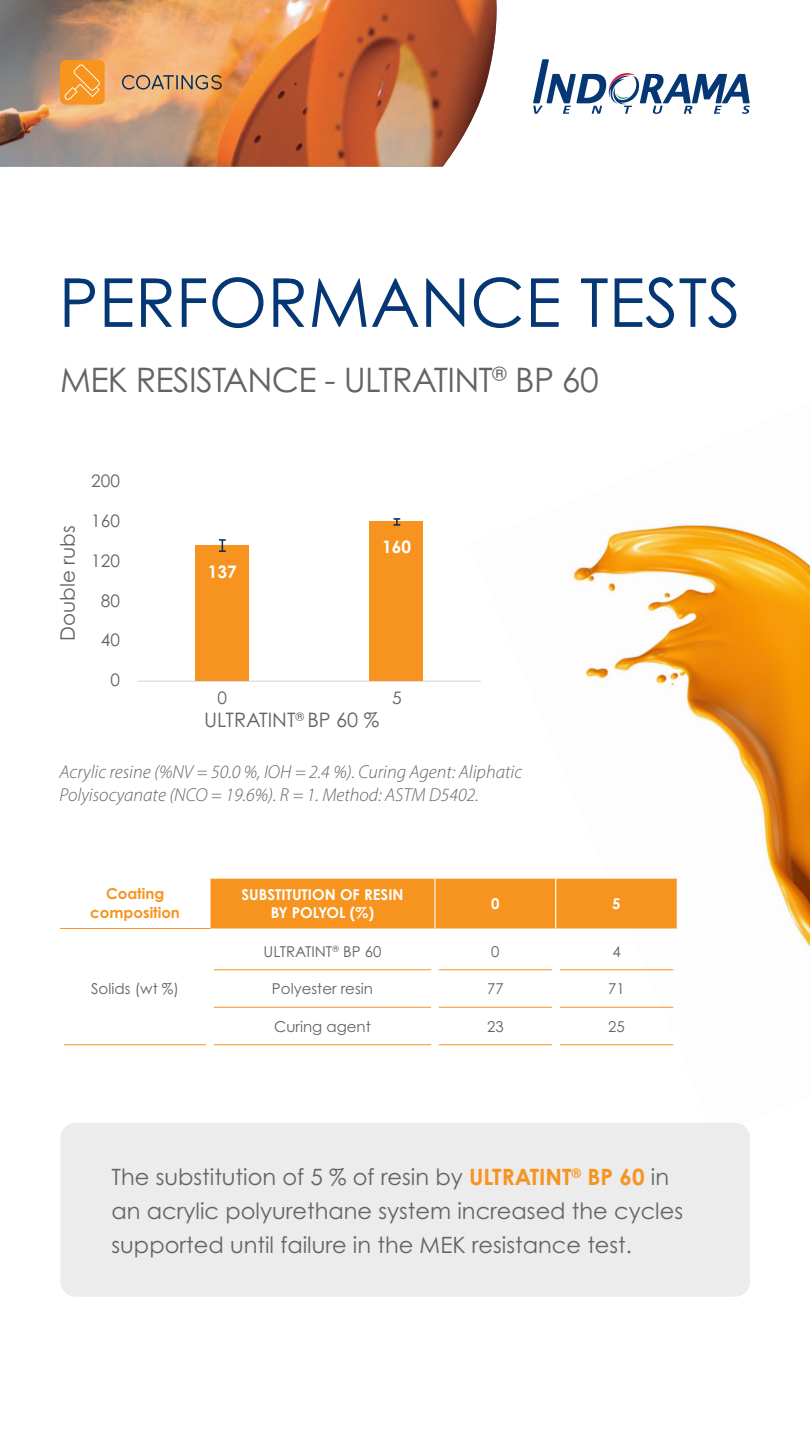
<style>
.page{position:relative;width:810px;height:1440px;background:#fff}
.page>*{position:absolute;margin:0;border:0;box-sizing:border-box;transform-origin:0 0}
.t1{font:67.5px "Century Gothic Pro";color:#053775}
.t2{font:33.75px "Century Gothic Pro";letter-spacing:-.02em;color:#636466}
.t3{font:22.5px/33.8px "Century Gothic Pro";color:#646464}
.t4{font:19.95px "Century Gothic Pro";color:#636466}
.t5{font:italic 300 18.75px/22.5px "Myriad Pro";color:#636466}
.t6{font:17.25px "Century Gothic Pro";color:#636466}
.t7{font:700 17.25px "Century Gothic Pro";color:#fff}
.t8{font:15px "Century Gothic Pro";color:#636466}
.t9{font:700 15px/18px "Century Gothic Pro";color:#fff;text-align:center}
.t10{font:700 15px/18.8px "Century Gothic Pro";color:#f7941f;text-align:center}
.s1{font-weight:700;color:#f7941f}
</style>
<div class="page">
<img style="left:469px;top:524px;width:341px;height:602px">
<img style="left:0;top:0;width:497px;height:167px">
<div style="left:60px;top:60px;width:45px;height:44px;background:#f7941e;border-radius:6px"></div>
<svg style="left:122px;top:75px;width:100px;height:15px"></svg>
<svg style="left:64px;top:64px;width:36px;height:36px"></svg>
<svg style="left:533px;top:59px;width:217px;height:55px"></svg>
<div style="left:60px;top:1123px;width:690px;height:174px;background:#ececed;border-radius:15px"></div>
<div style="left:211px;top:879px;width:466px;height:49px;background:#f7941f"></div>
<hr style="left:434px;top:879px;width:2px;height:49px;background:#fff">
<hr style="left:555px;top:879px;width:1px;height:49px;background:#fff">
<hr style="left:677px;top:879px;width:1px;height:49px;background:#fff">
<hr style="left:214px;top:969px;width:217px;height:1px;background:#f7941f">
<hr style="left:439px;top:969px;width:113px;height:1px;background:#f7941f">
<hr style="left:560px;top:969px;width:114px;height:1px;background:#f7941f">
<hr style="left:214px;top:1007px;width:217px;height:1px;background:#f7941f">
<hr style="left:439px;top:1007px;width:113px;height:1px;background:#f7941f">
<hr style="left:560px;top:1007px;width:114px;height:1px;background:#f7941f">
<hr style="left:64px;top:1044px;width:142px;height:1px;background:#f7941f">
<hr style="left:214px;top:1044px;width:217px;height:1px;background:#f7941f">
<hr style="left:439px;top:1044px;width:113px;height:1px;background:#f7941f">
<hr style="left:560px;top:1044px;width:114px;height:1px;background:#f7941f">
<div style="left:552px;top:932px;width:8px;height:38px;background:#fff"></div>
<div style="left:674px;top:932px;width:7px;height:38px;background:#fff"></div>
<div style="left:552px;top:970px;width:8px;height:37px;background:#fff"></div>
<div style="left:674px;top:970px;width:7px;height:37px;background:#fff"></div>
<div style="left:552px;top:1007px;width:8px;height:38px;background:#fff"></div>
<div style="left:674px;top:1007px;width:7px;height:38px;background:#fff"></div>
<svg style="left:552px;top:1045px;width:8px;height:3px"></svg>
<svg style="left:674px;top:1045px;width:7px;height:3px"></svg>
<hr style="left:60px;top:928px;width:150px;height:1px;background:#f7941f">
<hr style="left:435px;top:878px;width:121px;height:1px;background:#fff">
<hr style="left:556px;top:878px;width:122px;height:1px;background:#fff">
<hr style="left:137px;top:681px;width:344px;height:1px;background:#d1d3d4">
<div style="left:195px;top:546px;width:54px;height:135px;background:#f7941f"></div>
<div style="left:369px;top:522px;width:54px;height:159px;background:#f7941f"></div>
<svg style="left:219px;top:539px;width:7px;height:13px"></svg>
<svg style="left:394px;top:518px;width:6px;height:8px"></svg>
<h1 class="t1" style="left:59px;top:261px;width:684px">PERFORMANCE TESTS</h1>
<h2 class="t2" style="left:60px;top:359px;width:540px">MEK RESISTANCE - ULTRATINT<sup>®</sup> BP 60</h2>
<p class="t4" style="left:56px;top:641px;width:117px;rotate:-90deg">Double rubs</p>
<p class="t6" style="left:91px;top:471px;width:30px">200</p>
<p class="t6" style="left:91px;top:510px;width:30px">160</p>
<p class="t6" style="left:91px;top:550px;width:30px">120</p>
<p class="t6" style="left:101px;top:590px;width:21px">80</p>
<p class="t6" style="left:101px;top:630px;width:21px">40</p>
<p class="t6" style="left:110px;top:669px;width:11px">0</p>
<p class="t7" style="left:208px;top:561px;width:30px">137</p>
<p class="t6" style="left:218px;top:687px;width:11px">0</p>
<p class="t7" style="left:382px;top:536px;width:30px">160</p>
<p class="t6" style="left:392px;top:687px;width:11px">5</p>
<p class="t4" style="left:204px;top:708px;width:177px">ULTRATINT<sup>®</sup> BP 60 %</p>
<p class="t5" style="left:60px;top:760px;width:464px">Acrylic resine (%NV = 50.0 %, IOH = 2.4 %). Curing Agent: Aliphatic<br>Polyisocyanate (NCO = 19.6%). R = 1. Method: ASTM D5402.</p>
<p class="t10" style="left:90px;top:884px;width:91px">Coating composition</p>
<p class="t9" style="left:241px;top:885px;width:164px">SUBSTITUTION OF RESIN<br>BY POLYOL (%)</p>
<p class="t9" style="left:491px;top:894px;width:10px">0</p>
<p class="t9" style="left:612px;top:894px;width:10px">5</p>
<p class="t8" style="left:264px;top:942px;width:119px">ULTRATINT<sup>®</sup> BP 60</p>
<p class="t8" style="left:491px;top:942px;width:10px">0</p>
<p class="t8" style="left:612px;top:942px;width:10px">4</p>
<p class="t8" style="left:91px;top:979px;width:89px">Solids (wt %)</p>
<p class="t8" style="left:272px;top:979px;width:102px">Polyester resin</p>
<p class="t8" style="left:487px;top:979px;width:18px">77</p>
<p class="t8" style="left:608px;top:979px;width:18px">71</p>
<p class="t8" style="left:274px;top:1017px;width:98px">Curing agent</p>
<p class="t8" style="left:487px;top:1017px;width:18px">23</p>
<p class="t8" style="left:608px;top:1017px;width:18px">25</p>
<p class="t3" style="left:112px;top:1160px;width:573px">The substitution of 5 % of resin by <span class="s1">ULTRATINT</span><sup>®</sup> <span class="s1">BP 60</span> in an acrylic polyurethane system increased the cycles supported until failure in the MEK resistance test.</p>
</div>
